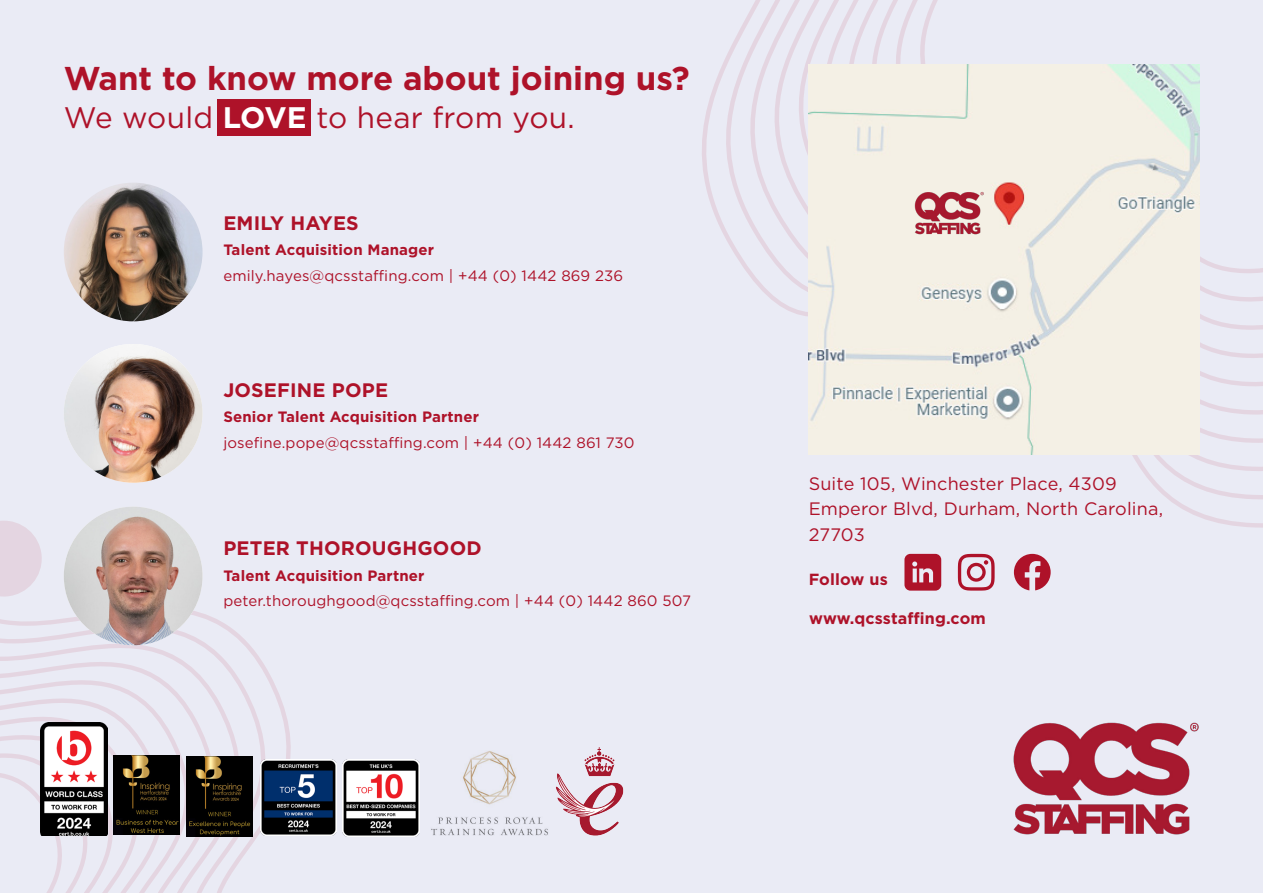
<style>
.page{position:relative;width:1263px;height:893px;background:#eaebf5}
.page>*{position:absolute;margin:0;border:0;box-sizing:border-box;transform-origin:0 0}
.t1{font:700 33px "Gotham";color:#ae1229}
.t2{font:29.7px "Gotham";letter-spacing:.01em;color:#ae1229}
.t3{font:700 19.5px "Gotham";letter-spacing:.01em;color:#ae1229}
.t4{font:18px/25.5px "Gotham";letter-spacing:.01em;color:#ae1229}
.t5{font:700 16.05px "Gotham";letter-spacing:.01em;color:#ae1229}
.t6{font:15px "Gotham";letter-spacing:.01em;color:#ae1229}
.t7{font:700 15px "Gotham";letter-spacing:.01em;color:#ae1229}
.s1{font-weight:700;color:#fff}
</style>
<div class="page">
<svg style="left:94px;top:472px;width:239px;height:421px"></svg>
<svg style="left:0;top:520px;width:140px;height:373px"></svg>
<svg style="left:702px;top:0;width:561px;height:528px"></svg>
<img style="left:809px;top:64px;width:390px;height:390px">
<div style="left:218px;top:99px;width:93px;height:37px;background:#ae1229"></div>
<img style="left:556px;top:747px;width:68px;height:89px">
<img style="left:431px;top:751px;width:117px;height:85px">
<img style="left:1013px;top:722px;width:186px;height:113px">
<img style="left:904px;top:183px;width:80px;height:61px">
<img style="left:64px;top:344px;width:139px;height:139px;border-radius:69px">
<img style="left:64px;top:183px;width:139px;height:138px;border-radius:69px">
<img style="left:64px;top:507px;width:139px;height:138px;border-radius:69px">
<svg style="left:958px;top:554px;width:37px;height:37px"></svg>
<svg style="left:1014px;top:554px;width:37px;height:36px"></svg>
<svg style="left:904px;top:554px;width:37px;height:37px"></svg>
<img style="left:40px;top:723px;width:67px;height:113px">
<img style="left:113px;top:756px;width:66px;height:79px">
<img style="left:260px;top:760px;width:76px;height:76px">
<img style="left:343px;top:760px;width:77px;height:77px">
<img style="left:187px;top:756px;width:66px;height:80px">
<p class="t1" style="left:64px;top:57px;width:627px">Want to know more about joining us?</p>
<p class="t2" style="left:64px;top:99px;width:512px">We would <span class="s1">LOVE</span> to hear from you.</p>
<p class="t3" style="left:223px;top:210px;width:137px">EMILY HAYES</p>
<p class="t7" style="left:223px;top:240px;width:212px">Talent Acquisition Manager</p>
<p class="t6" style="left:223px;top:266px;width:401px">emily.hayes@qcsstaffing.com | +44 (0) 1442 869 236</p>
<p class="t3" style="left:223px;top:377px;width:166px">JOSEFINE POPE</p>
<p class="t7" style="left:223px;top:407px;width:257px">Senior Talent Acquisition Partner</p>
<p class="t6" style="left:223px;top:433px;width:413px">josefine.pope@qcsstaffing.com | +44 (0) 1442 861 730</p>
<p class="t3" style="left:223px;top:535px;width:260px">PETER THOROUGHGOOD</p>
<p class="t7" style="left:223px;top:565px;width:203px">Talent Acquisition Partner</p>
<p class="t6" style="left:223px;top:591px;width:469px">peter.thoroughgood@qcsstaffing.com | +44 (0) 1442 860 507</p>
<p class="t4" style="left:809px;top:470px;width:356px">Suite 105, Winchester Place, 4309<br>Emperor Blvd, Durham, North Carolina,<br>27703</p>
<p class="t5" style="left:809px;top:569px;width:81px">Follow us</p>
<p class="t5" style="left:809px;top:607px;width:178px">www.qcsstaffing.com</p>
</div>
